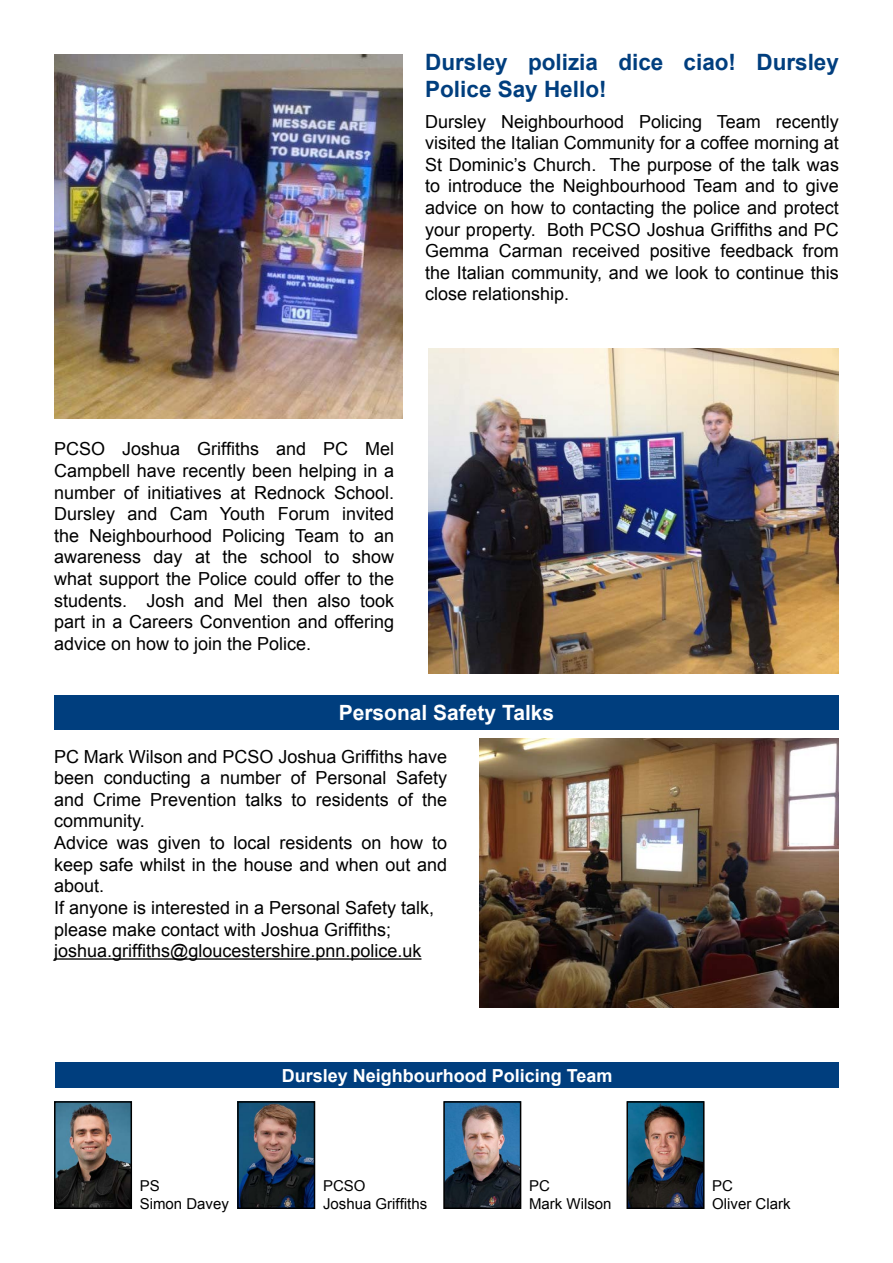
<style>
.page{position:relative;width:893px;height:1263px;background:#fff}
.page>*{position:absolute;margin:0;border:0;box-sizing:border-box;transform-origin:0 0}
.Body_text{font:700 22.5px/27px "Arial";color:#003e7e}
.t1{font:700 21px "Arial";color:#fff}
.Body_text-2{font:18px/21.6px "Arial";color:#000;text-align:justify}
.t2{font:700 18px "Arial";color:#fff}
.t3{font:15px/18px "Arial";color:#000}
</style>
<div class="page">
<div style="left:55px;top:1062px;width:784px;height:26px;background:#003e7e"></div>
<img style="left:57px;top:1104px;width:72px;height:102px">
<div style="left:54px;top:1101px;width:78px;height:108px;border:2px solid #000"></div>
<img style="left:240px;top:1104px;width:72px;height:102px">
<div style="left:237px;top:1101px;width:78px;height:108px;border:2px solid #000"></div>
<img style="left:446px;top:1104px;width:72px;height:102px">
<div style="left:443px;top:1101px;width:78px;height:108px;border:2px solid #000"></div>
<img style="left:629px;top:1104px;width:72px;height:102px">
<div style="left:626px;top:1101px;width:78px;height:108px;border:2px solid #000"></div>
<div style="left:54px;top:695px;width:785px;height:34px;background:#003e7e"></div>
<hr style="left:54px;top:958px;width:367px;height:2px;background:#000">
<img style="left:54px;top:54px;width:348px;height:364px">
<img style="left:428px;top:349px;width:411px;height:324px">
<img style="left:479px;top:738px;width:360px;height:270px">
<p class="Body_text" style="left:425px;top:50px;width:415px">Dursley polizia dice ciao! Dursley<br>Police Say Hello!</p>
<p class="Body_text-2" style="left:425px;top:111px;width:415px">Dursley Neighbourhood Policing Team recently visited the Italian Community for a coffee morning at St Dominic’s Church. The purpose of the talk was to introduce the Neighbourhood Team and to give advice on how to contacting the police and protect your property. Both PCSO Joshua Griffiths and PC Gemma Carman received positive feedback from the Italian community, and we look to continue this close relationship.</p>
<p class="Body_text-2" style="left:54px;top:438px;width:342px">PCSO Joshua Griffiths and PC Mel Campbell have recently been helping in a number of initiatives at Rednock School.<br>Dursley and Cam Youth Forum invited the Neighbourhood Policing Team to an awareness day at the school to show what support the Police could offer to the students. Josh and Mel then also took part in a Careers Convention and offering advice on how to join the Police.</p>
<p class="t1" style="left:339px;top:698px;width:217px">Personal Safety Talks</p>
<p class="Body_text-2" style="left:54px;top:746px;width:395px">PC Mark Wilson and PCSO Joshua Griffiths have been conducting a number of Personal Safety and Crime Prevention talks to residents of the community.</p>
<p class="Body_text-2" style="left:54px;top:832px;width:395px">Advice was given to local residents on how to keep safe whilst in the house and when out and about.</p>
<p class="Body_text-2" style="left:54px;top:897px;width:382px">If anyone is interested in a Personal Safety talk,</p>
<p class="Body_text-2" style="left:54px;top:918px;width:339px">please make contact with Joshua Griffiths;</p>
<p class="Body_text-2" style="left:54px;top:940px;width:369px">joshua.griffiths@gloucestershire.pnn.police.uk</p>
<p class="t2" style="left:282px;top:1063px;width:332px">Dursley Neighbourhood Policing Team</p>
<p class="t3" style="left:140px;top:1177px;width:91px">PS<br>Simon Davey</p>
<p class="t3" style="left:323px;top:1177px;width:106px">PCSO<br>Joshua Griffiths</p>
<p class="t3" style="left:529px;top:1177px;width:84px">PC<br>Mark Wilson</p>
<p class="t3" style="left:712px;top:1177px;width:80px">PC<br>Oliver Clark</p>
</div>
